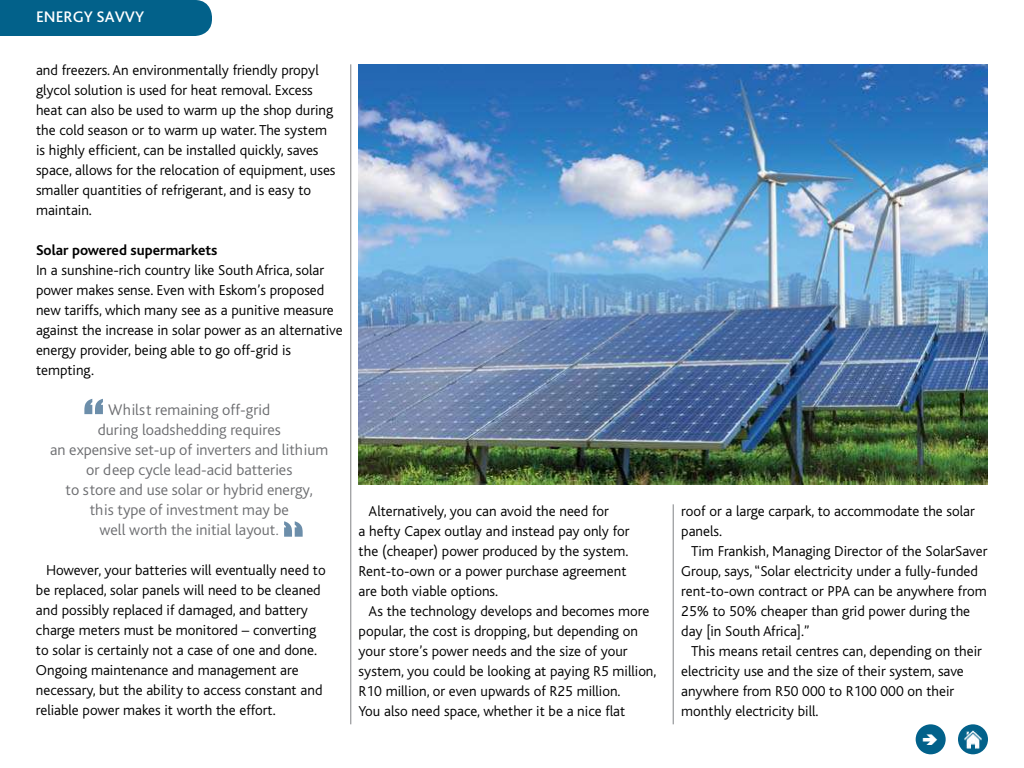
<style>
.page{position:relative;width:1024px;height:768px;background:#fff}
.page>*{position:absolute;margin:0;border:0;box-sizing:border-box;transform-origin:0 0}
.t1{font:60px "Impact";color:#6c8eaa}
.t2{font:300 16px/20px "Bliss Pro";color:#6d6e71;text-align:center}
.t3{font:500 16px "Bliss Pro";color:#fff}
.t4{font:300 15px/20px "Bliss";color:#000}
.t5{font:700 15px "Bliss";color:#000}
</style>
<div class="page">
<div style="left:0;top:0;width:212px;height:36px;background:#02618a"></div>
<hr style="left:351px;top:64px;width:1px;height:660px;background:#808285">
<hr style="left:673px;top:504px;width:1px;height:220px;background:#808285">
<div style="left:916px;top:724px;width:30px;height:30px;background:#02618a;border-radius:50%"></div>
<div style="left:958px;top:724px;width:30px;height:30px;background:#02618a;border-radius:50%"></div>
<img style="left:964px;top:730px;width:18px;height:18px">
<img style="left:358px;top:65px;width:630px;height:419px">
<p class="t3" style="left:36px;top:6px;width:110px">ENERGY SAVVY</p>
<p class="t4" style="left:36px;top:60px;width:301px">and freezers. An environmentally friendly propyl glycol solution is used for heat removal. Excess heat can also be used to warm up the shop during the cold season or to warm up water. The system is highly efficient, can be installed quickly, saves space, allows for the relocation of equipment, uses smaller quantities of refrigerant, and is easy to maintain.</p>
<p class="t5" style="left:36px;top:242px;width:183px">Solar powered supermarkets</p>
<p class="t4" style="left:36px;top:260px;width:308px">In a sunshine-rich country like South Africa, solar power makes sense. Even with Eskom’s proposed new tariffs, which many see as a punitive measure against the increase in solar power as an alternative energy provider, being able to go off-grid is tempting.</p>
<p class="t2" style="left:50px;top:399px;width:280px">Whilst remaining off-grid<br>during loadshedding requires<br>an expensive set-up of inverters and lithium or deep cycle lead-acid batteries<br>to store and use solar or hybrid energy,<br>this type of investment may be<br>well worth the initial layout.</p>
<p class="t4" style="left:36px;top:560px;width:291px;text-indent:10px">However, your batteries will eventually need to be replaced, solar panels will need to be cleaned and possibly replaced if damaged, and battery charge meters must be monitored – converting to solar is certainly not a case of one and done.<br>Ongoing maintenance and management are necessary, but the ability to access constant and reliable power makes it worth the effort.</p>
<h1 class="t1" style="left:83px;top:376px;width:22px">“</h1>
<p class="t4" style="left:359px;top:501px;width:272px;text-indent:10px">Alternatively, you can avoid the need for<br>a hefty Capex outlay and instead pay only for the (cheaper) power produced by the system.<br>Rent-to-own or a power purchase agreement are both viable options.</p>
<p class="t4" style="left:359px;top:601px;width:299px;text-indent:10px">As the technology develops and becomes more popular, the cost is dropping, but depending on your store’s power needs and the size of your system, you could be looking at paying R5 million, R10 million, or even upwards of R25 million.<br>You also need space, whether it be a nice flat</p>
<p class="t4" style="left:681px;top:501px;width:295px">roof or a large carpark, to accommodate the solar panels.</p>
<p class="t4" style="left:681px;top:541px;width:308px;text-indent:10px">Tim Frankish, Managing Director of the SolarSaver Group, says, “Solar electricity under a fully-funded rent-to-own contract or PPA can be anywhere from 25% to 50% cheaper than grid power during the day [in South Africa].”</p>
<p class="t4" style="left:681px;top:641px;width:302px;text-indent:10px">This means retail centres can, depending on their electricity use and the size of their system, save anywhere from R50 000 to R100 000 on their monthly electricity bill.</p>
</div>
